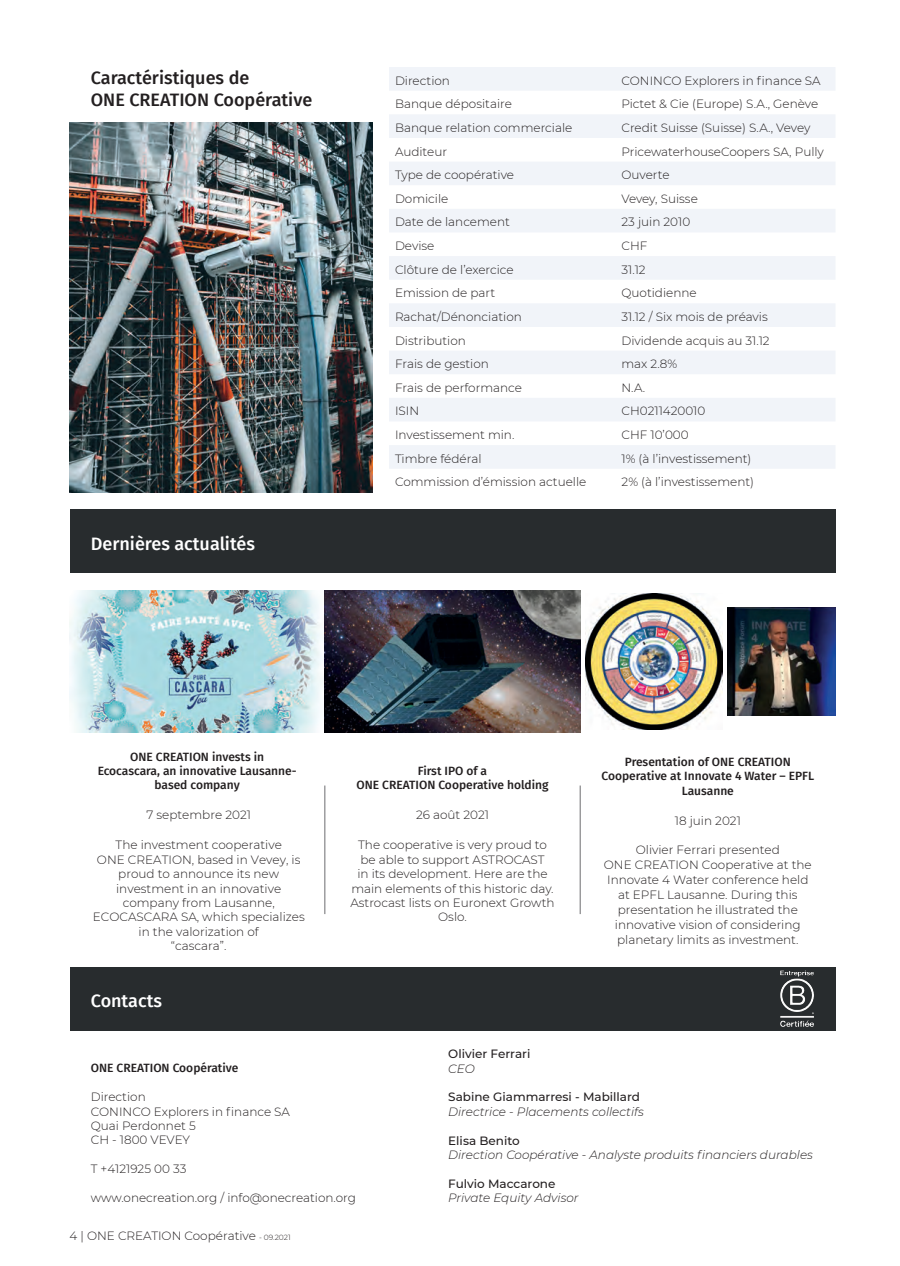
<style>
.page{position:relative;width:900px;height:1266px;background:#fff}
.page>*{position:absolute;margin:0;border:0;box-sizing:border-box;transform-origin:0 0}
.t1{font:500 18px/21.6px "Fira Sans";color:#231f20}
.t2{font:500 18px "Fira Sans";color:#fff}
.t3{font:300 12px/14.4px "Montserrat";color:#231f20;text-align:center}
.t4{font:500 12px/14.4px "Fira Sans";color:#231f20;text-align:center}
.t5{font:italic 300 12px "Montserrat";color:#231f20}
.t6{font:500 12px "Montserrat";color:#231f20}
.s1{font-size:7.5px}
</style>
<div class="page">
<img style="left:69px;top:123px;width:303px;height:369px">
<div style="left:69px;top:509px;width:766px;height:64px;background:#282c2e"></div>
<hr style="left:579px;top:785px;width:1px;height:129px;background:#6c6d70">
<hr style="left:324px;top:785px;width:1px;height:129px;background:#6c6d70">
<img style="left:69px;top:590px;width:511px;height:142px">
<img style="left:585px;top:593px;width:137px;height:136px">
<div style="left:69px;top:966px;width:766px;height:64px;background:#282c2e"></div>
<svg style="left:389px;top:67px;width:446px;height:402px;fill:#f1f4f9"></svg>
<img style="left:727px;top:607px;width:108px;height:108px">
<img style="left:773px;top:966px;width:47px;height:65px">
<h1 class="t1" style="left:91px;top:66px;width:223px">Caractéristiques de<br>ONE CREATION Coopérative</h1>
<h1 class="t2" style="left:91px;top:529px;width:166px">Dernières actualités</h1>
<p class="t3" style="left:395px;top:73px;width:56px">Direction</p>
<p class="t3" style="left:621px;top:73px;width:201px">CONINCO Explorers in finance SA</p>
<p class="t3" style="left:395px;top:96px;width:118px">Banque dépositaire</p>
<p class="t3" style="left:621px;top:96px;width:198px">Pictet &amp; Cie (Europe) S.A., Genève</p>
<p class="t3" style="left:395px;top:120px;width:179px">Banque relation commerciale</p>
<p class="t3" style="left:621px;top:120px;width:190px">Credit Suisse (Suisse) S.A., Vevey</p>
<p class="t3" style="left:395px;top:144px;width:54px">Auditeur</p>
<p class="t3" style="left:621px;top:144px;width:204px">PricewaterhouseCoopers SA, Pully</p>
<p class="t3" style="left:395px;top:167px;width:120px">Type de coopérative</p>
<p class="t3" style="left:621px;top:167px;width:50px">Ouverte</p>
<p class="t3" style="left:395px;top:191px;width:55px">Domicile</p>
<p class="t3" style="left:621px;top:191px;width:78px">Vevey, Suisse</p>
<p class="t3" style="left:395px;top:215px;width:116px">Date de lancement</p>
<p class="t3" style="left:621px;top:215px;width:70px">23 juin 2010</p>
<p class="t3" style="left:395px;top:238px;width:41px">Devise</p>
<p class="t3" style="left:621px;top:238px;width:27px">CHF</p>
<p class="t3" style="left:395px;top:262px;width:120px">Clôture de l’exercice</p>
<p class="t3" style="left:621px;top:262px;width:26px">31.12</p>
<p class="t3" style="left:395px;top:285px;width:102px">Emission de part</p>
<p class="t3" style="left:621px;top:285px;width:77px">Quotidienne</p>
<p class="t3" style="left:395px;top:309px;width:128px">Rachat/Dénonciation</p>
<p class="t3" style="left:621px;top:309px;width:148px">31.12 / Six mois de préavis</p>
<p class="t3" style="left:395px;top:333px;width:72px">Distribution</p>
<p class="t3" style="left:621px;top:333px;width:150px">Dividende acquis au 31.12</p>
<p class="t3" style="left:395px;top:356px;width:95px">Frais de gestion</p>
<p class="t3" style="left:621px;top:356px;width:57px">max 2.8%</p>
<p class="t3" style="left:395px;top:380px;width:128px">Frais de performance</p>
<p class="t3" style="left:621px;top:380px;width:25px">N.A.</p>
<p class="t3" style="left:395px;top:403px;width:26px">ISIN</p>
<p class="t3" style="left:621px;top:403px;width:85px">CH0211420010</p>
<p class="t3" style="left:395px;top:427px;width:121px">Investissement min.</p>
<p class="t3" style="left:621px;top:427px;width:69px">CHF 10’000</p>
<p class="t3" style="left:395px;top:451px;width:88px">Timbre fédéral</p>
<p class="t3" style="left:621px;top:451px;width:131px">1% (à l’investissement)</p>
<p class="t3" style="left:395px;top:474px;width:193px">Commission d’émission actuelle</p>
<p class="t3" style="left:621px;top:474px;width:134px">2% (à l’investissement)</p>
<p class="t4" style="left:98px;top:748px;width:200px">ONE CREATION invests in<br>Ecocascara, an innovative Lausanne&shy;based company</p>
<p class="t3" style="left:146px;top:807px;width:106px">7 septembre 2021</p>
<p class="t3" style="left:93px;top:837px;width:213px">The investment cooperative<br>ONE CREATION, based in Vevey, is proud to announce its new investment in an innovative company from Lausanne,<br>ECOCASCARA SA, which specializes in the valorization of<br>“cascara”.</p>
<h1 class="t2" style="left:91px;top:986px;width:73px">Contacts</h1>
<p class="t4" style="left:356px;top:763px;width:193px">First IPO of a<br>ONE CREATION Cooperative holding</p>
<p class="t3" style="left:416px;top:807px;width:74px">26 août 2021</p>
<p class="t3" style="left:350px;top:837px;width:205px">The cooperative is very proud to be able to support ASTROCAST<br>in its development. Here are the main elements of this historic day.<br>Astrocast lists on Euronext Growth<br>Oslo.</p>
<p class="t4" style="left:601px;top:754px;width:214px">Presentation of ONE CREATION<br>Cooperative at Innovate 4 Water – EPFL<br>Lausanne</p>
<p class="t3" style="left:674px;top:813px;width:68px">18 juin 2021</p>
<p class="t3" style="left:603px;top:842px;width:209px;line-height:15px">Olivier Ferrari presented<br>ONE CREATION Cooperative at the<br>Innovate 4 Water conference held at EPFL Lausanne. During this presentation he illustrated the innovative vision of considering planetary limits as investment.</p>
<p class="t4" style="left:91px;top:1060px;width:149px">ONE CREATION Coopérative</p>
<p class="t3" style="left:91px;top:1089px;width:201px;text-align:left">Direction<br>CONINCO Explorers in finance SA<br>Quai Perdonnet 5<br>CH - 1800 VEVEY</p>
<p class="t3" style="left:91px;top:1161px;width:97px">T +4121925 00 33</p>
<p class="t3" style="left:91px;top:1190px;width:267px">www.onecreation.org / info@onecreation.org</p>
<p class="t3" style="left:69px;top:1227px;width:223px">4 | ONE CREATION Coopérative <span class="s1">- 09.2021</span></p>
<p class="t6" style="left:448px;top:1045px;width:84px">Olivier Ferrari</p>
<p class="t5" style="left:448px;top:1060px;width:28px">CEO</p>
<p class="t6" style="left:448px;top:1088px;width:193px">Sabine Giammarresi - Mabillard</p>
<p class="t5" style="left:448px;top:1103px;width:197px">Directrice - Placements collectifs</p>
<p class="t6" style="left:448px;top:1131px;width:73px">Elisa Benito</p>
<p class="t5" style="left:448px;top:1146px;width:366px">Direction Coopérative - Analyste produits financiers durables</p>
<p class="t6" style="left:448px;top:1175px;width:109px">Fulvio Maccarone</p>
<p class="t5" style="left:448px;top:1189px;width:132px">Private Equity Advisor</p>
</div>
